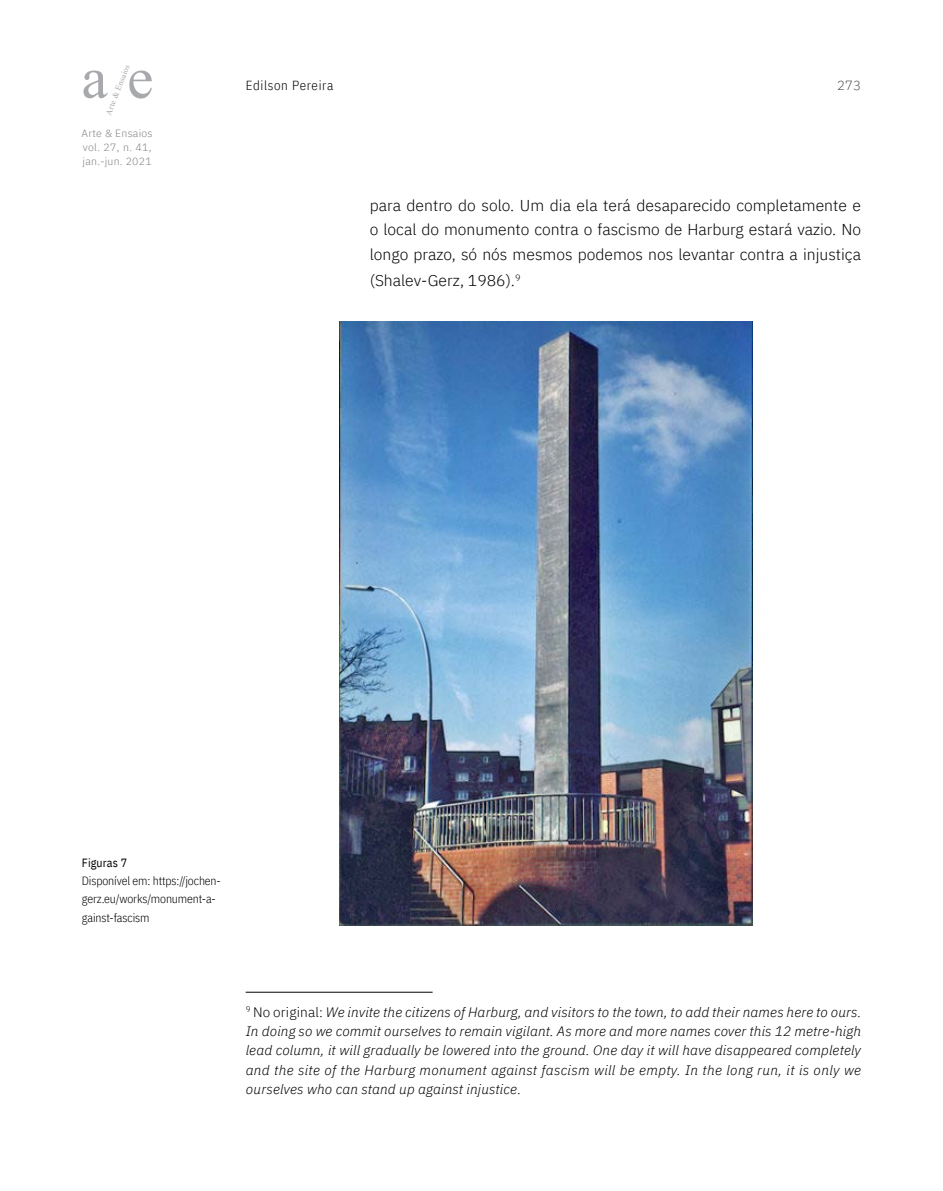
<style>
.page{position:relative;width:943px;height:1191px;background:#fff}
.page>*{position:absolute;margin:0;border:0;box-sizing:border-box;transform-origin:0 0}
.t1{font:59.15px "Times New Roman";color:#a7a9ac}
.t2{font:300 15.75px/24.5px "IBM Plex Sans";color:#000;text-align:justify}
.t3{font:italic 300 13.65px/19.2px "IBM Plex Sans";letter-spacing:.01em;color:#000;text-align:justify}
.t4{font:300 13.12px "IBM Plex Sans Cond";letter-spacing:.05em;color:#000}
.t5{font:200 13.12px "IBM Plex Sans";color:#000}
.t6{font:300 11.9px/18.4px "IBM Plex Sans Cond";letter-spacing:-.01em;color:#000}
.t7{font:11.9px "IBM Plex Sans Cond";letter-spacing:.01em;color:#000}
.t8{font:300 10.5px/14px "IBM Plex Sans";letter-spacing:.025em;color:#808285;text-align:justify}
.t9{font:8.4px "Times New Roman";color:#a7a9ac}
.s1{font-style:normal}
</style>
<div class="page">
<hr style="left:246px;top:992px;width:186px;height:1px;background:#000">
<img style="left:339px;top:321px;width:414px;height:604px">
<p class="t9" style="left:103px;top:112px;width:55px;rotate:-69deg">Arte &amp; Ensaios</p>
<p class="t8" style="left:82px;top:125px;width:72px">Arte &amp; Ensaios vol. 27, n. 41, jan.-jun. 2021</p>
<h1 class="t1" style="left:81px;top:36px;width:73px">a e</h1>
<p class="t4" style="left:246px;top:75px;width:89px">Edilson Pereira</p>
<p class="t5" style="left:837px;top:75px;width:25px">273</p>
<p class="t2" style="left:370px;top:192px;width:493px">para dentro do solo. Um dia ela terá desaparecido completamente e o local do monumento contra o fascismo de Harburg estará vazio. No longo prazo, só nós mesmos podemos nos levantar contra a injustiça</p>
<p class="t2" style="left:370px;top:267px;width:152px">(Shalev-Gerz, 1986).<sup>9</sup></p>
<p class="t7" style="left:82px;top:853px;width:47px">Figuras 7</p>
<p class="t6" style="left:82px;top:870px;width:140px">Disponível em: https://jochen&shy;gerz.eu/works/monument-a&shy;gainst-fascism</p>
<p class="t3" style="left:246px;top:1001px;width:617px"><sup>9</sup> <span class="s1">No original:</span> We invite the citizens of Harburg, and visitors to the town, to add their names here to ours.<br>In doing so we commit ourselves to remain vigilant. As more and more names cover this 12 metre-high lead column, it will gradually be lowered into the ground. One day it will have disappeared completely and the site of the Harburg monument against fascism will be empty. In the long run, it is only we ourselves who can stand up against injustice<span class="s1">.</span></p>
</div>
